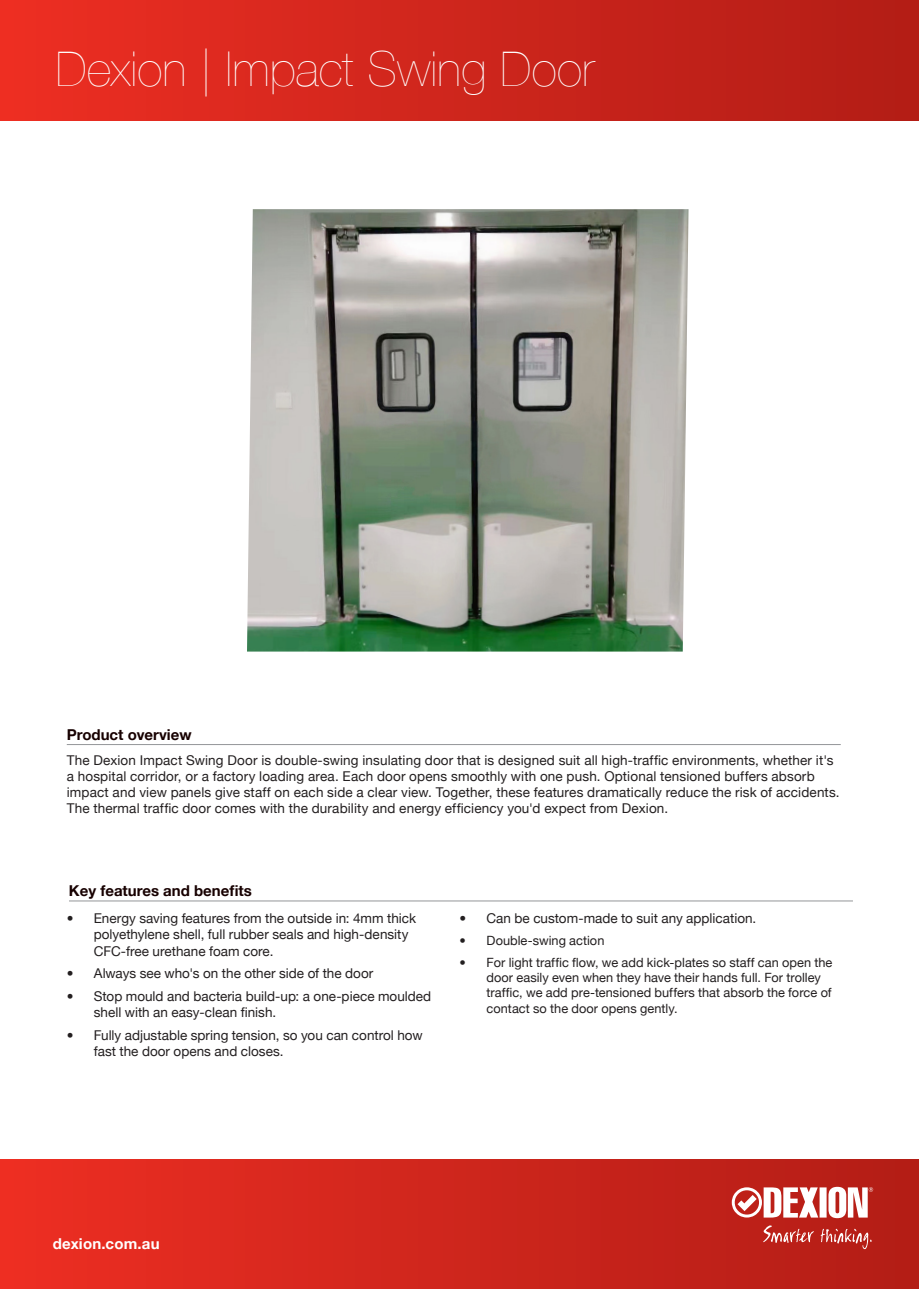
<style>
.page{position:relative;width:919px;height:1289px;background:#fff}
.page>*{position:absolute;margin:0;border:0;box-sizing:border-box;transform-origin:0 0}
.Spec_Sheet_Title{font:200 48px "Helvetica Neue";letter-spacing:.005em;color:#fff}
.Subhead_w_Underline{font:700 15px "Helvetica Neue";color:#170000}
.t1{font:700 15px "Helvetica Neue";letter-spacing:.01em;color:#fff}
.body_copy{font:13.5px/16.2px "Helvetica Neue";letter-spacing:.005em;color:#231f20}
.t2{font:12.75px/15.3px "Helvetica Neue";letter-spacing:.005em;color:#231f20}
</style>
<div class="page">
<div style="left:0;top:1159px;width:918px;height:129px;background:linear-gradient(to right,#ec2e23,#b21d16)"></div>
<svg style="left:731px;top:1186px;width:142px;height:32px"></svg>
<svg style="left:762px;top:1225px;width:51px;height:17px"></svg>
<svg style="left:820px;top:1228px;width:51px;height:21px"></svg>
<div style="left:0;top:0;width:918px;height:120px;background:linear-gradient(to right,#ec2e23,#b21d16)"></div>
<hr style="left:67px;top:744px;width:773px;height:1px;background:#939598">
<hr style="left:69px;top:900px;width:783px;height:1px;background:#939598">
<img style="left:247px;top:209px;width:441px;height:442px">
<p class="Spec_Sheet_Title" style="left:56px;top:42px;width:540px">Dexion | Impact Swing Door</p>
<p class="Subhead_w_Underline" style="left:67px;top:725px;width:126px">Product overview</p>
<p class="body_copy" style="left:67px;top:751px;width:774px">The Dexion Impact Swing Door is double-swing insulating door that is designed suit all high-traffic environments, whether it's a hospital corridor, or a factory loading area. Each door opens smoothly with one push. Optional tensioned buffers absorb impact and view panels give staff on each side a clear view. Together, these features dramatically reduce the risk of accidents.<br>The thermal traffic door comes with the durability and energy efficiency you'd expect from Dexion.</p>
<p class="Subhead_w_Underline" style="left:69px;top:881px;width:184px">Key features and benefits</p>
<p class="body_copy" style="left:94px;top:910px;width:324px;text-indent:-27px">• Energy saving features from the outside in: 4mm thick polyethylene shell, full rubber seals and high-density<br>CFC-free urethane foam core.</p>
<p class="body_copy" style="left:67px;top:965px;width:308px">• Always see who's on the other side of the door</p>
<p class="body_copy" style="left:94px;top:987px;width:339px;text-indent:-27px">• Stop mould and bacteria build-up: a one-piece moulded shell with an easy-clean finish.</p>
<p class="body_copy" style="left:94px;top:1026px;width:330px;text-indent:-27px">• Fully adjustable spring tension, so you can control how fast the door opens and closes.</p>
<p class="body_copy" style="left:459px;top:910px;width:298px">• Can be custom-made to suit any application.</p>
<p class="t2" style="left:459px;top:932px;width:146px">• Double-swing action</p>
<p class="t2" style="left:486px;top:954px;width:347px;text-indent:-27px">• For light traffic flow, we add kick-plates so staff can open the door easily even when they have their hands full. For trolley traffic, we add pre-tensioned buffers that absorb the force of contact so the door opens gently.</p>
<p class="t1" style="left:53px;top:1234px;width:108px">dexion.com.au</p>
</div>
